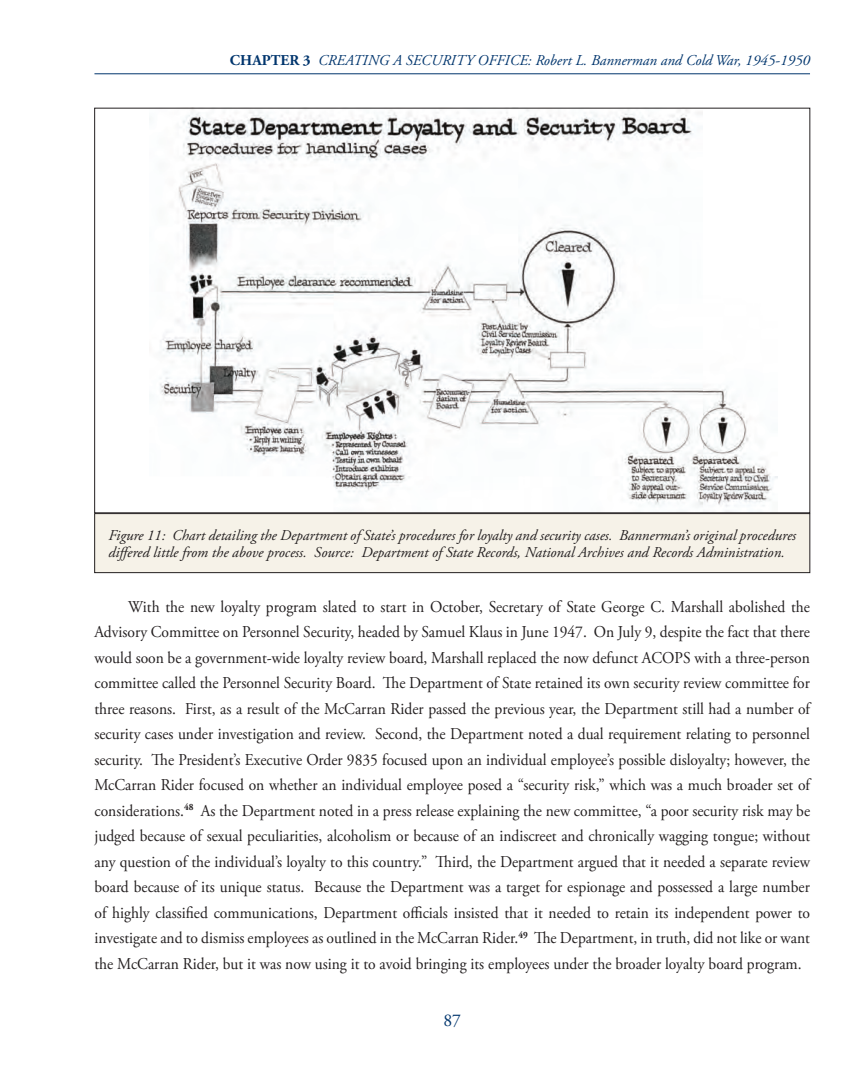
<style>
.page{position:relative;width:864px;height:1080px;background:#fff}
.page>*{position:absolute;margin:0;border:0;box-sizing:border-box;transform-origin:0 0}
.t1{font:18px "Adobe Garamond Pro";color:#00356d}
.t2{font:16.5px/25.5px "Adobe Garamond Pro";color:#231f20;text-align:justify;scale:.94 1}
.t3{font:italic 15px/16.5px "Adobe Garamond Pro";color:#231f20}
.t4{font:italic 15px "Adobe Garamond Pro";color:#00356d}
.s1{font-weight:700;font-style:normal}
</style>
<div class="page">
<hr style="left:94px;top:74px;width:716px;height:1px;background:#00356d">
<img style="left:160px;top:110px;width:617px;height:397px">
<div style="left:95px;top:514px;width:715px;height:59px;background:#f6f2e8"></div>
<div style="left:94px;top:513px;width:716px;height:60px;border:1px solid #231f20"></div>
<p class="t4" style="left:230px;top:51px;width:582px"><span class="s1">CHAPTER 3</span> CREATING A SECURITY OFFICE: Robert L. Bannerman and Cold War, 1945-1950</p>
<p class="t3" style="left:108px;top:528px;width:689px">Figure 11: Chart detailing the Department of State’s procedures for loyalty and security cases. Bannerman’s original procedures differed little from the above process. Source: Department of State Records, National Archives and Records Administration.</p>
<p class="t2" style="left:94px;top:594px;width:763px;text-indent:34px">With the new loyalty program slated to start in October, Secretary of State George C. Marshall abolished the Advisory Committee on Personnel Security, headed by Samuel Klaus in June 1947. On July 9, despite the fact that there would soon be a government-wide loyalty review board, Marshall replaced the now defunct ACOPS with a three-person committee called the Personnel Security Board. The Department of State retained its own security review committee for three reasons. First, as a result of the McCarran Rider passed the previous year, the Department still had a number of security cases under investigation and review. Second, the Department noted a dual requirement relating to personnel security. The President’s Executive Order 9835 focused upon an individual employee’s possible disloyalty; however, the McCarran Rider focused on whether an individual employee posed a “security risk,” which was a much broader set of considerations.<sup>48</sup> As the Department noted in a press release explaining the new committee, “a poor security risk may be judged because of sexual peculiarities, alcoholism or because of an indiscreet and chronically wagging tongue; without any question of the individual’s loyalty to this country.” Third, the Department argued that it needed a separate review board because of its unique status. Because the Department was a target for espionage and possessed a large number of highly classified communications, Department officials insisted that it needed to retain its independent power to investigate and to dismiss employees as outlined in the McCarran Rider.<sup>49</sup> The Department, in truth, did not like or want the McCarran Rider, but it was now using it to avoid bringing its employees under the broader loyalty board program.</p>
<p class="t1" style="left:443px;top:1009px;width:19px">87</p>
</div>
